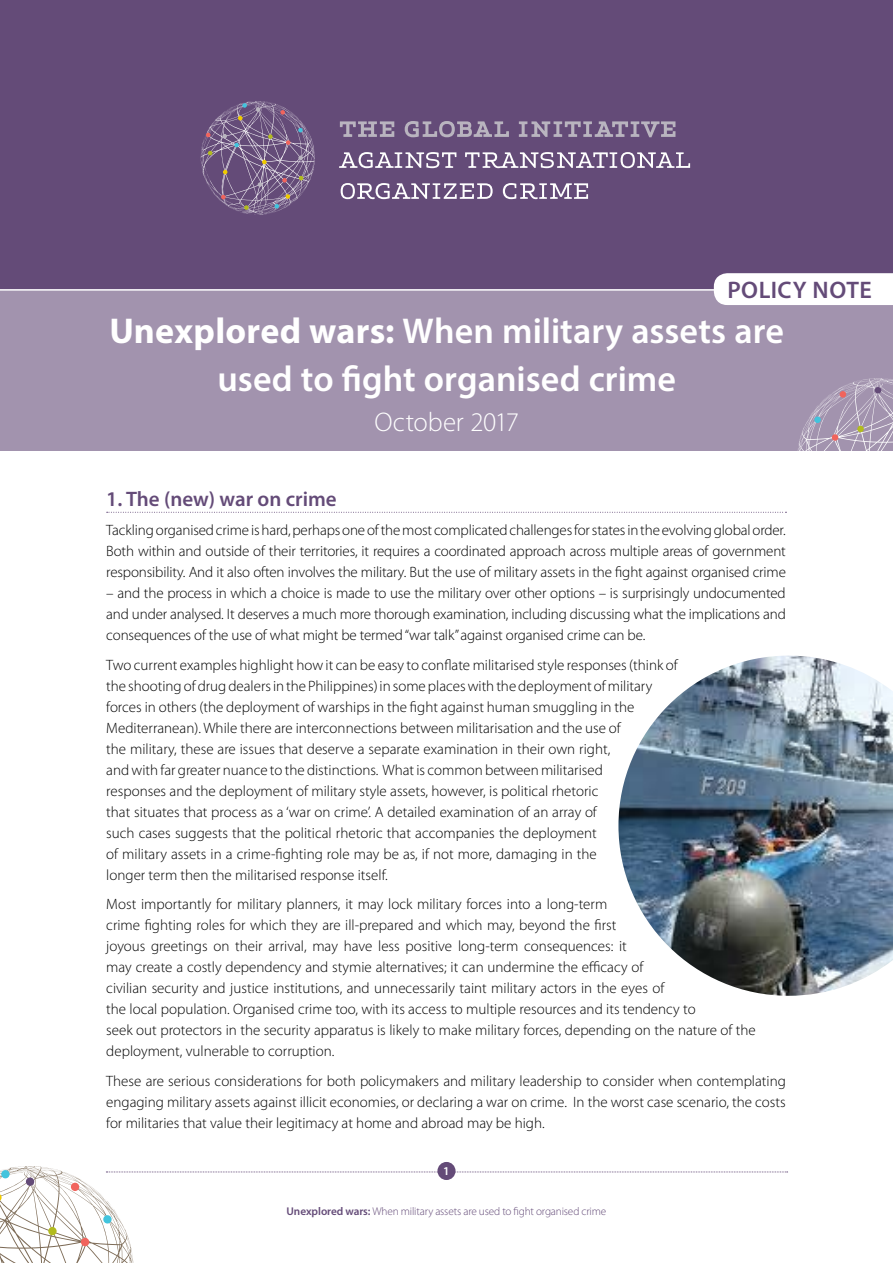
<style>
.page{position:relative;width:893px;height:1263px;background:#fff}
.page>*{position:absolute;margin:0;border:0;box-sizing:border-box;transform-origin:0 0}
.t1{font:600 36px/48px "Myriad Pro";color:#fff;text-align:center}
.t2{font:300 27px "Myriad Pro";letter-spacing:-.005em;color:#fff}
.t3{font:600 24px "Myriad Pro";letter-spacing:.02em;color:#644b78}
.t4{font:600 21px "Myriad Pro";color:#644b78}
.t5{font:300 15px/21px "Myriad Pro";color:#000;text-align:justify}
.t6{font:600 12px "Myriad Pro";color:#fff}
.t7{font:300 11.25px "Myriad Pro";letter-spacing:-.015em;color:#644b78}
.s1{font-weight:700}
.s2{font-weight:600}
</style>
<div class="page">
<div style="left:437px;top:1162px;width:18px;height:18px;background:#644b78;border-radius:50%"></div>
<svg style="left:0;top:1166px;width:788px;height:97px"></svg>
<div style="left:26px;top:1177px;width:8px;height:9px;background:#644b78;border-radius:50%"></div>
<div style="left:103px;top:1215px;width:9px;height:8px;background:#42c4dd;border-radius:50%"></div>
<svg style="left:107px;top:512px;width:679px;height:1px"></svg>
<div style="left:0;top:0;width:893px;height:289px;background:#644b78"></div>
<svg style="left:201px;top:101px;width:114px;height:114px"></svg>
<svg style="left:340px;top:121px;width:54px;height:16px"></svg>
<svg style="left:405px;top:121px;width:104px;height:16px"></svg>
<svg style="left:519px;top:121px;width:156px;height:16px"></svg>
<svg style="left:339px;top:152px;width:117px;height:16px"></svg>
<svg style="left:465px;top:152px;width:225px;height:16px"></svg>
<svg style="left:341px;top:183px;width:152px;height:16px"></svg>
<svg style="left:503px;top:183px;width:85px;height:16px"></svg>
<div style="left:0;top:289px;width:893px;height:162px;background:#a293ae"></div>
<svg style="left:797px;top:378px;width:96px;height:73px"></svg>
<div style="left:814px;top:416px;width:7px;height:7px;background:#42c4dd;border-radius:50%"></div>
<div style="left:714px;top:273px;width:179px;height:32px;background:#fff"></div>
<hr style="left:0;top:289px;width:714px;height:2px;background:#fff">
<img style="left:618px;top:656px;width:275px;height:340px">
<h3 class="t3" style="left:727px;top:274px;width:146px">POLICY NOTE</h3>
<h1 class="t1" style="left:109px;top:306px;width:676px"><span class="s1">Unexplored wars:</span> When military assets are used to fight organised crime</h1>
<h2 class="t2" style="left:375px;top:406px;width:146px">October 2017</h2>
<h3 class="t4" style="left:106px;top:485px;width:232px">1. The (new) war on crime</h3>
<p class="t5" style="left:106px;top:519px;width:681px">Tackling organised crime is hard, perhaps one of the most complicated challenges for states in the evolving global order.<br>Both within and outside of their territories, it requires a coordinated approach across multiple areas of government responsibility. And it also often involves the military. But the use of military assets in the fight against organised crime</p>
<p class="t5" style="left:106px;top:582px;width:681px">– and the process in which a choice is made to use the military over other options – is surprisingly undocumented and under analysed. It deserves a much more thorough examination, including discussing what the implications and consequences of the use of what might be termed “war talk” against organised crime can be.</p>
<p class="t5" style="left:106px;top:654px;width:573px;text-align:left">Two current examples highlight how it can be easy to conflate militarised style responses (think of the shooting of drug dealers in the Philippines) in some places with the deployment of military forces in others (the deployment of warships in the fight against human smuggling in the Mediterranean). While there are interconnections between militarisation and the use of<br>the military, these are issues that deserve a separate examination in their own right,<br>and with far greater nuance to the distinctions. What is common between militarised<br>responses and the deployment of military style assets, however, is political rhetoric<br>that situates that process as a ‘war on crime’. A detailed examination of an array of<br>such cases suggests that the political rhetoric that accompanies the deployment<br>of military assets in a crime-fighting role may be as, if not more, damaging in the<br>longer term then the militarised response itself.</p>
<p class="t5" style="left:106px;top:893px;width:651px;text-align:left">Most importantly for military planners, it may lock military forces into a long-term<br>crime fighting roles for which they are ill-prepared and which may, beyond the first<br>joyous greetings on their arrival, may have less positive long-term consequences: it<br>may create a costly dependency and stymie alternatives; it can undermine the efficacy of<br>civilian security and justice institutions, and unnecessarily taint military actors in the eyes of<br>the local population. Organised crime too, with its access to multiple resources and its tendency to<br>seek out protectors in the security apparatus is likely to make military forces, depending on the nature of the deployment, vulnerable to corruption.</p>
<p class="t5" style="left:106px;top:1070px;width:681px">These are serious considerations for both policymakers and military leadership to consider when contemplating engaging military assets against illicit economies, or declaring a war on crime. In the worst case scenario, the costs for militaries that value their legitimacy at home and abroad may be high.</p>
<p class="t6" style="left:443px;top:1163px;width:8px">1</p>
<p class="t7" style="left:287px;top:1205px;width:321px"><span class="s2">Unexplored wars:</span> When military assets are used to fight organised crime</p>
</div>
